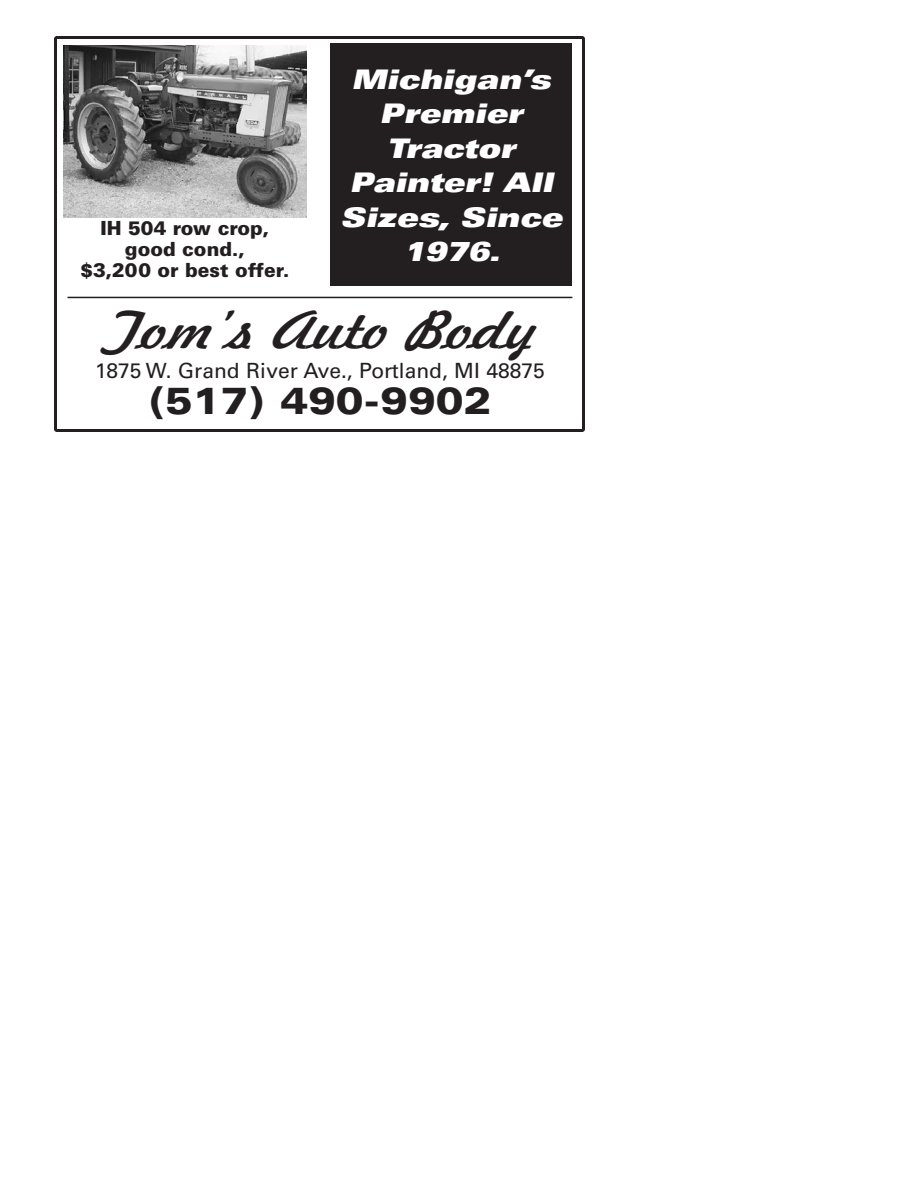
<style>
.page{position:relative;width:918px;height:1188px;background:#fff}
.page>*{position:absolute;margin:0;border:0;box-sizing:border-box;transform-origin:0 0}
.t1{font:italic 50.25px "Jott 44 Extended";color:#231f20;scale:.81 1}
.t2{font:900 expanded 37.5px "Univers";color:#231f20}
.t3{font:italic 900 expanded 27px/34.5px "Univers";color:#fff;text-align:center;scale:.94 1}
.t4{font:21px "Univers";color:#231f20}
.t5{font:900 19.5px "Univers";color:#231f20}
</style>
<div class="page">
<div style="left:54px;top:36px;width:531px;height:396px;border:3px solid #231f20;border-radius:2px"></div>
<div style="left:330px;top:44px;width:242px;height:242px;background:#231f20"></div>
<hr style="left:68px;top:297px;width:504px;height:1px;background:#231f20">
<img style="left:63px;top:45px;width:244px;height:173px">
<p class="t5" style="left:101px;top:216px;width:170px">IH 504 row crop,</p>
<p class="t5" style="left:125px;top:237px;width:121px">good cond.,</p>
<p class="t5" style="left:80px;top:258px;width:211px">$3,200 or best offer.</p>
<p class="t3" style="left:340px;top:62px;width:238px">Michigan’s<br>Premier<br>Tractor<br>Painter! All<br>Sizes, Since<br>1976.</p>
<p class="t1" style="left:104px;top:287px;width:534px">Tom’s Auto Body</p>
<p class="t4" style="left:95px;top:358px;width:451px">1875 W. Grand River Ave., Portland, MI 48875</p>
<p class="t2" style="left:149px;top:379px;width:344px">(517) 490-9902</p>
</div>
